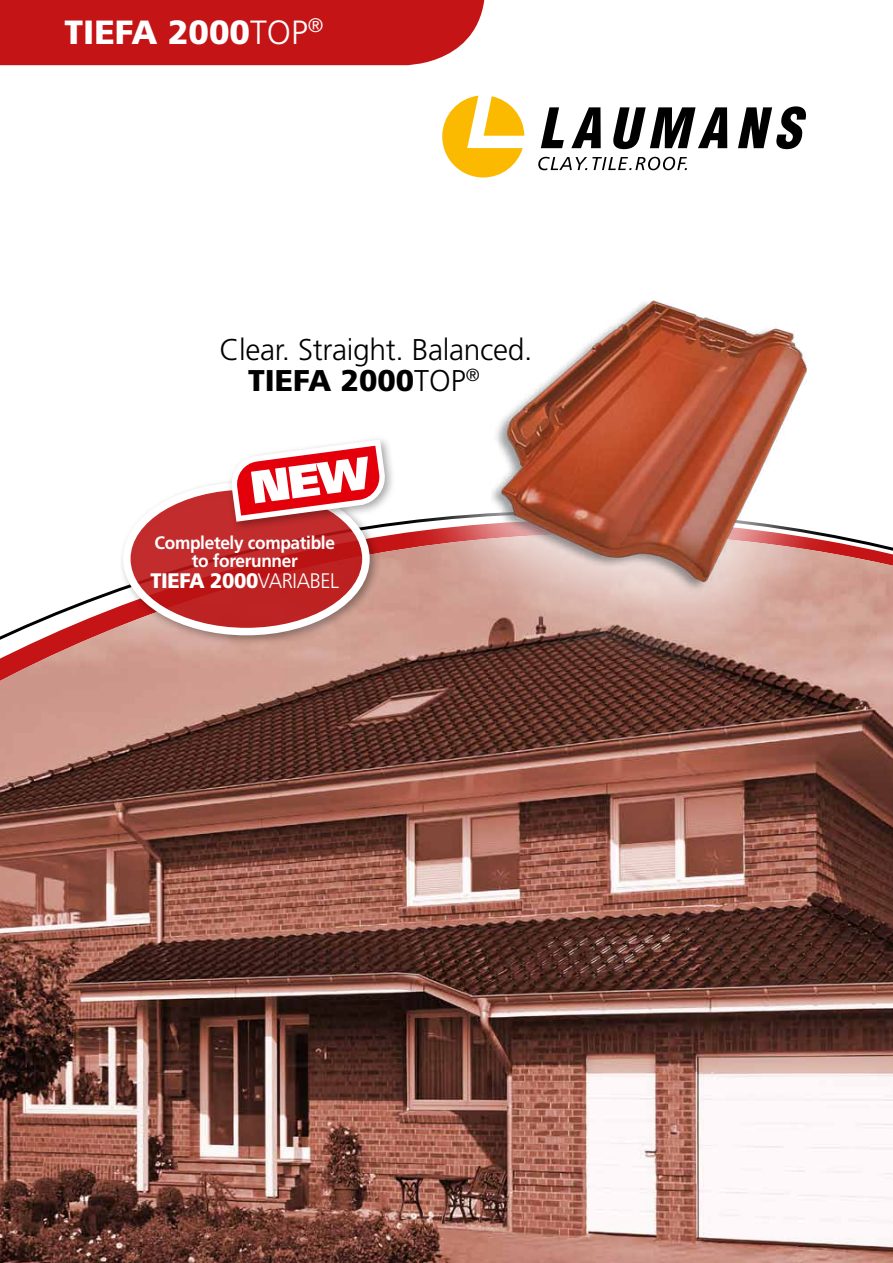
<style>
.page{position:relative;width:893px;height:1263px;background:#fff}
.page>*{position:absolute;margin:0;border:0;box-sizing:border-box;transform-origin:0 0}
.t1{font:900 33.6px "Frutiger";color:#fff}
.t2{font:300 30px/31.5px "Frutiger LT Std";letter-spacing:-.01em;color:#000}
.t3{font:900 21px "Frutiger";letter-spacing:-.02em;color:#fff;scale:.96 1}
.t4{font:700 18px/18px "Frutiger";letter-spacing:-.02em;color:#fff;text-align:center;scale:.96 1}
.s1{font-weight:300}
.s2{font-weight:900}
</style>
<div class="page">
<img style="left:0;top:535px;width:893px;height:728px">
<div style="left:118px;top:477px;width:263px;height:170px;background:#000;opacity:.35"></div>
<svg style="left:127px;top:486px;width:239px;height:146px;background:#c12f2f"></svg>
<div style="left:123px;top:482px;width:247px;height:153px;border:8px solid #fff;border-radius:50%"></div>
<div style="left:227px;top:435px;width:169px;height:97px;background:#000;opacity:.35"></div>
<div style="left:391px;top:201px;width:502px;height:488px;background:#fff;opacity:.75"></div>
<img style="left:476px;top:286px;width:349px;height:315px">
<div style="left:0;top:0;width:485px;height:65px;background:#c51415"></div>
<svg style="left:442px;top:96px;width:82px;height:81px"></svg>
<svg style="left:541px;top:106px;width:265px;height:43px"></svg>
<svg style="left:538px;top:157px;width:149px;height:13px"></svg>
<svg style="left:232px;top:440px;width:153px;height:82px"></svg>
<p class="t1" style="left:64px;top:12px;width:261px">TIEFA 2000<span class="s1">TOP</span><sup>®</sup></p>
<p class="t2" style="left:248px;top:334px;width:286px;text-indent:-29px">Clear. Straight. Balanced.<br><span class="s2">TIEFA 2000</span>TOP<sup>®</sup></p>
<p class="t4" style="left:155px;top:534px;width:189px">Completely compatible to forerunner</p>
<p class="t3" style="left:150px;top:568px;width:198px">TIEFA 2000<span class="s1">VARIABEL</span></p>
</div>
